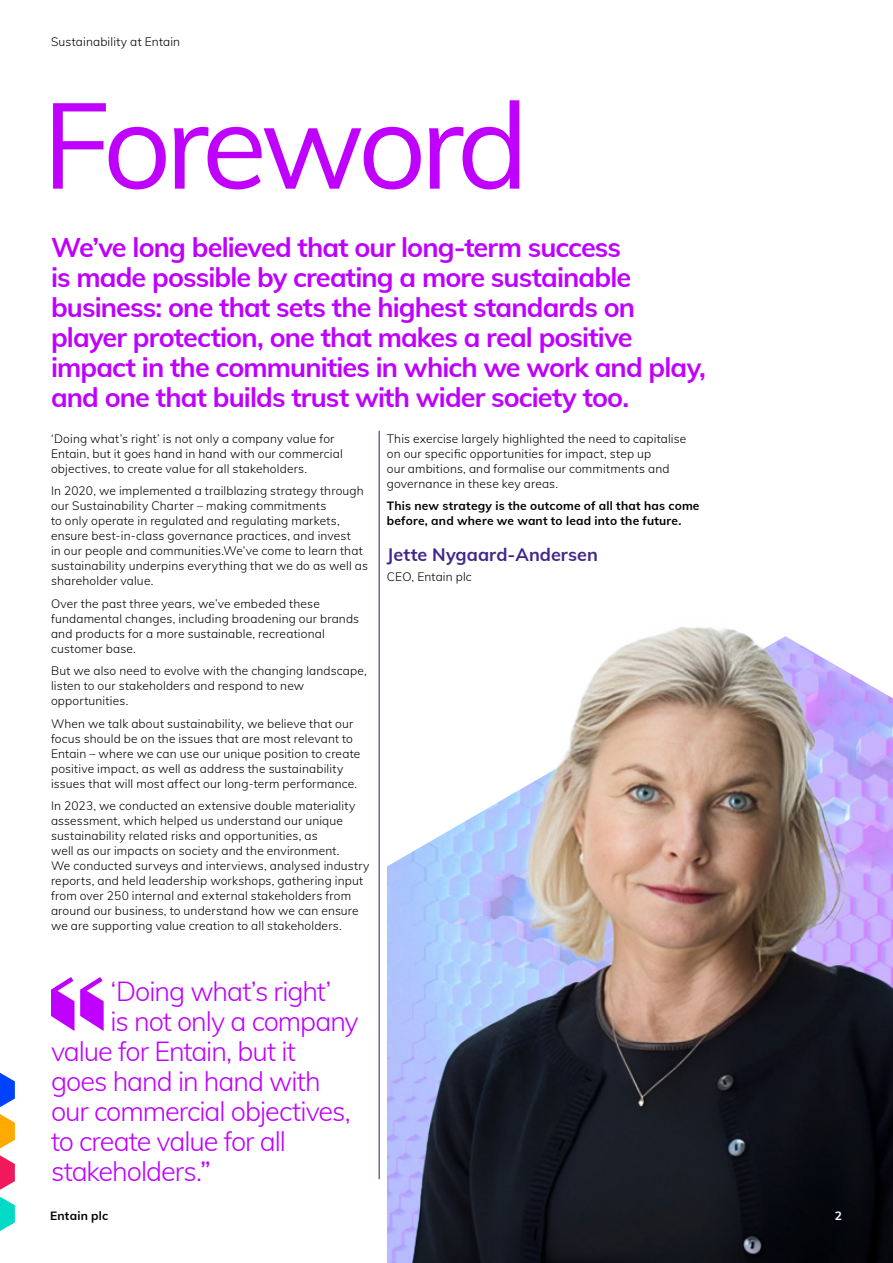
<style>
.page{position:relative;width:893px;height:1263px;background:#fff}
.page>*{position:absolute;margin:0;border:0;box-sizing:border-box;transform-origin:0 0}
.t1{font:120px "Mulish";letter-spacing:-.055em;color:#bf00ff}
.t2{font:700 27px/30px "Mulish";letter-spacing:-.03em;color:#bf00ff}
.t3{font:300 27px "Mulish";letter-spacing:-.04em;color:#bf00ff}
.t4{font:700 18px "Mulish";color:#43268b}
.t5{font:300 12px/15px "Mulish";letter-spacing:.015em;color:#000}
.t6{font:700 12px/15px "Mulish";letter-spacing:.015em;color:#000}
.t7{font:700 12px "Mulish";color:#fff}
.s1{font-weight:400}
</style>
<div class="page">
<svg style="left:0;top:1073px;width:15px;height:34px"></svg>
<svg style="left:0;top:1114px;width:15px;height:34px"></svg>
<svg style="left:0;top:1155px;width:15px;height:35px"></svg>
<svg style="left:0;top:1197px;width:15px;height:34px"></svg>
<img style="left:387px;top:627px;width:506px;height:636px">
<hr style="left:379px;top:431px;width:1px;height:748px;background:#271f61">
<svg style="left:51px;top:977px;width:53px;height:54px"></svg>
<p class="t5" style="left:51px;top:34px;width:131px">Sustainability at Entain</p>
<h1 class="t1" style="left:43px;top:58px;width:488px">Foreword</h1>
<p class="t2" style="left:51px;top:231px;width:656px">We’ve long believed that our long-term success<br>is made possible by creating a more sustainable business: one that sets the highest standards on player protection, one that makes a real positive impact in the communities in which we work and play, and one that builds trust with wider society too.</p>
<p class="t5" style="left:51px;top:430px;width:293px">‘Doing what’s right’ is not only a company value for<br>Entain, but it goes hand in hand with our commercial objectives, to create value for all stakeholders.</p>
<p class="t5" style="left:51px;top:483px;width:318px">In 2020, we implemented a trailblazing strategy through our Sustainability Charter – making commitments<br>to only operate in regulated and regulating markets, ensure best-in-class governance practices, and invest<br>in our people and communities.We’ve come to learn that sustainability underpins everything that we do as well as shareholder value.</p>
<p class="t5" style="left:51px;top:595px;width:310px">Over the past three years, we’ve embeded these fundamental changes, including broadening our brands and products for a more sustainable, recreational customer base.</p>
<p class="t5" style="left:51px;top:663px;width:317px">But we also need to evolve with the changing landscape, listen to our stakeholders and respond to new opportunities.</p>
<p class="t5" style="left:51px;top:715px;width:311px">When we talk about sustainability, we believe that our focus should be on the issues that are most relevant to Entain – where we can use our unique position to create positive impact, as well as address the sustainability issues that will most affect our long-term performance.</p>
<p class="t5" style="left:51px;top:798px;width:320px">In 2023, we conducted an extensive double materiality assessment, which helped us understand our unique sustainability related risks and opportunities, as<br>well as our impacts on society and the environment.<br>We conducted surveys and interviews, analysed industry reports, and held leadership workshops, gathering input from over 250 internal and external stakeholders from around our business, to understand how we can ensure we are supporting value creation to all stakeholders.</p>
<p class="t5" style="left:387px;top:430px;width:301px">This exercise largely highlighted the need to capitalise on our specific opportunities for impact, step up<br>our ambitions, and formalise our commitments and governance in these key areas.</p>
<p class="t6" style="left:387px;top:498px;width:314px">This new strategy is the outcome of all that has come before, and where we want to lead into the future.</p>
<h3 class="t4" style="left:387px;top:542px;width:213px">Jette Nygaard-Andersen</h3>
<p class="t5" style="left:387px;top:568px;width:87px">CEO, Entain plc</p>
<h2 class="t3" style="left:111px;top:971px;width:222px">‘Doing what’s right’</h2>
<h2 class="t3" style="left:111px;top:1001px;width:250px">is not only a company</h2>
<h2 class="t3" style="left:51px;top:1031px;width:246px">value for Entain, but it</h2>
<h2 class="t3" style="left:51px;top:1061px;width:271px">goes hand in hand with</h2>
<h2 class="t3" style="left:51px;top:1091px;width:301px">our commercial objectives,</h2>
<h2 class="t3" style="left:51px;top:1121px;width:236px">to create value for all</h2>
<h2 class="t3" style="left:51px;top:1151px;width:161px">stakeholders.<span class="s1">”</span></h2>
<p class="t6" style="left:50px;top:1208px;width:60px">Entain plc</p>
<p class="t7" style="left:835px;top:1207px;width:9px">2</p>
</div>
